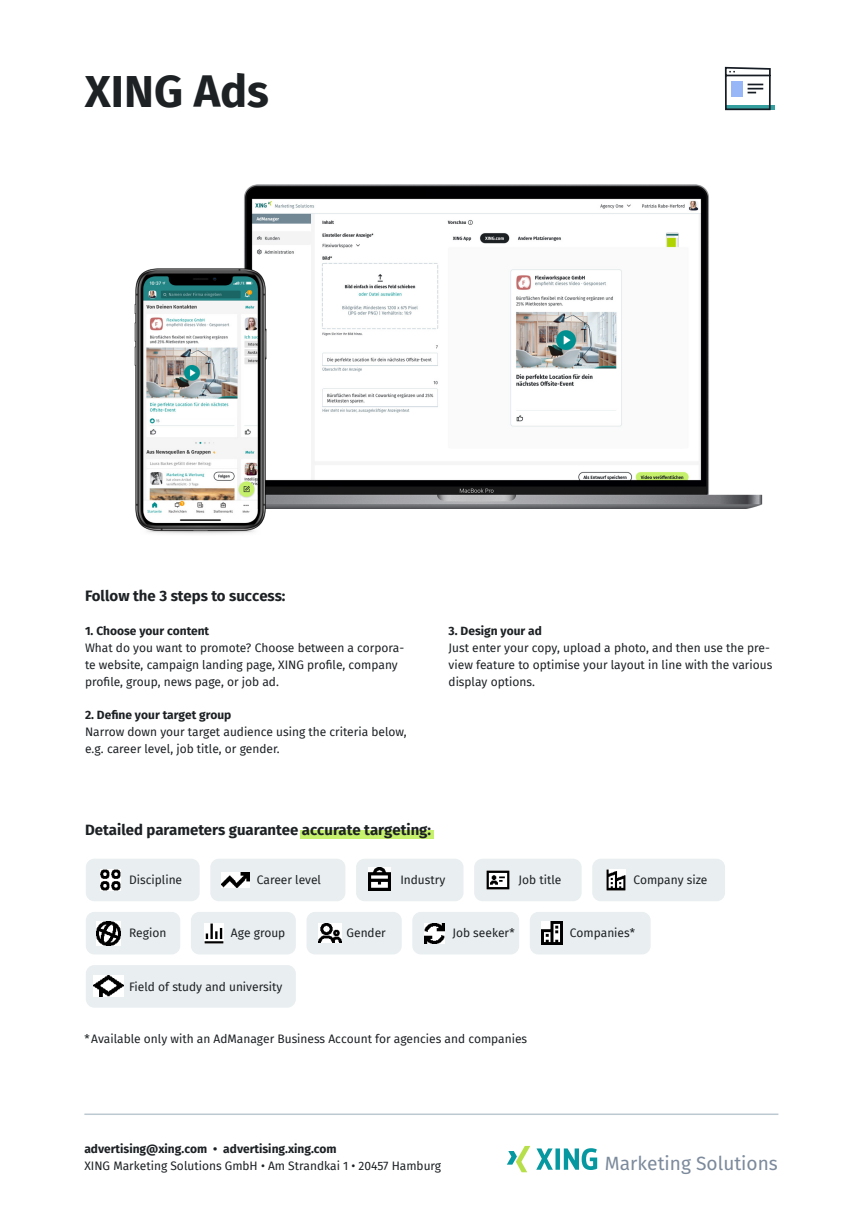
<style>
.page{position:relative;width:842px;height:1217px;background:#fff}
.page>*{position:absolute;margin:0;border:0;box-sizing:border-box;transform-origin:0 0}
.t1{font:45px "XING Sans Bold";color:#1d2124}
.t2{font:19.2px "XING Sans Regular";color:#7c8a9c}
.t3{font:15px "XING Sans Bold";color:#1d2124}
.t4{font:12px/16.8px "XING Sans Regular";color:#1d2124}
.t5{font:12px "XING Sans Bold";color:#1d2124}
</style>
<div class="page">
<hr style="left:84px;top:1113px;width:694px;height:1px;background:#bcc9d1">
<img style="left:244px;top:184px;width:519px;height:324px">
<img style="left:134px;top:264px;width:136px;height:270px">
<div style="left:726px;top:105px;width:49px;height:5px;background:#359e9e"></div>
<svg style="left:725px;top:67px;width:46px;height:43px"></svg>
<div style="left:300px;top:830px;width:134px;height:8px;background:#c6f16d"></div>
<div style="left:86px;top:858px;width:114px;height:43px;background:#e9eef0;border-radius:9px"></div>
<img style="left:101px;top:869px;width:20px;height:20px">
<div style="left:210px;top:858px;width:135px;height:43px;background:#e9eef0;border-radius:9px"></div>
<img style="left:222px;top:872px;width:27px;height:15px">
<div style="left:356px;top:858px;width:107px;height:43px;background:#e9eef0;border-radius:9px"></div>
<img style="left:369px;top:867px;width:22px;height:22px">
<div style="left:474px;top:858px;width:108px;height:43px;background:#e9eef0;border-radius:9px"></div>
<img style="left:486px;top:870px;width:23px;height:19px">
<div style="left:592px;top:858px;width:133px;height:43px;background:#e9eef0;border-radius:9px"></div>
<img style="left:606px;top:869px;width:19px;height:21px">
<div style="left:86px;top:911px;width:94px;height:43px;background:#e9eef0;border-radius:9px"></div>
<img style="left:96px;top:921px;width:25px;height:24px">
<div style="left:191px;top:911px;width:105px;height:43px;background:#e9eef0;border-radius:9px"></div>
<img style="left:205px;top:923px;width:18px;height:20px">
<div style="left:306px;top:911px;width:96px;height:43px;background:#e9eef0;border-radius:9px"></div>
<img style="left:319px;top:923px;width:22px;height:19px">
<div style="left:412px;top:911px;width:107px;height:43px;background:#e9eef0;border-radius:9px"></div>
<img style="left:424px;top:923px;width:20px;height:20px">
<div style="left:86px;top:964px;width:210px;height:43px;background:#e9eef0;border-radius:9px"></div>
<img style="left:94px;top:975px;width:29px;height:21px">
<div style="left:530px;top:911px;width:121px;height:43px;background:#e9eef0;border-radius:9px"></div>
<img style="left:542px;top:921px;width:20px;height:23px">
<svg style="left:507px;top:1145px;width:23px;height:26px"></svg>
<svg style="left:536px;top:1148px;width:61px;height:21px"></svg>
<h1 class="t1" style="left:85px;top:62px;width:185px">XING Ads</h1>
<p class="t3" style="left:85px;top:586px;width:202px">Follow the 3 steps to success:</p>
<p class="t5" style="left:85px;top:623px;width:126px">1. Choose your content</p>
<p class="t4" style="left:85px;top:639px;width:321px">What do you want to promote? Choose between a corpora&shy;te website, campaign landing page, XING profile, company profile, group, news page, or job ad.</p>
<p class="t5" style="left:85px;top:707px;width:148px">2. Define your target group</p>
<p class="t4" style="left:85px;top:723px;width:323px">Narrow down your target audience using the criteria below, e.g. career level, job title, or gender.</p>
<p class="t5" style="left:449px;top:623px;width:95px">3. Design your ad</p>
<p class="t4" style="left:449px;top:639px;width:325px">Just enter your copy, upload a photo, and then use the pre&shy;view feature to optimise your layout in line with the various display options.</p>
<p class="t3" style="left:85px;top:820px;width:348px">Detailed parameters guarantee accurate targeting:</p>
<p class="t4" style="left:129px;top:871px;width:55px">Discipline</p>
<p class="t4" style="left:257px;top:871px;width:66px">Career level</p>
<p class="t4" style="left:400px;top:871px;width:46px">Industry</p>
<p class="t4" style="left:518px;top:871px;width:44px">Job title</p>
<p class="t4" style="left:633px;top:871px;width:76px">Company size</p>
<p class="t4" style="left:129px;top:924px;width:39px">Region</p>
<p class="t4" style="left:231px;top:924px;width:56px">Age group</p>
<p class="t4" style="left:347px;top:924px;width:41px">Gender</p>
<p class="t4" style="left:452px;top:924px;width:64px">Job seeker*</p>
<p class="t4" style="left:129px;top:977px;width:155px">Field of study and university</p>
<p class="t4" style="left:84px;top:1030px;width:444px">*Available only with an AdManager Business Account for agencies and companies</p>
<p class="t5" style="left:84px;top:1140px;width:254px">advertising@xing.com • advertising.xing.com</p>
<p class="t4" style="left:84px;top:1157px;width:358px">XING Marketing Solutions GmbH • Am Strandkai 1 • 20457 Hamburg</p>
<p class="t4" style="left:570px;top:924px;width:67px">Companies*</p>
<h2 class="t2" style="left:605px;top:1150px;width:174px">Marketing Solutions</h2>
</div>
